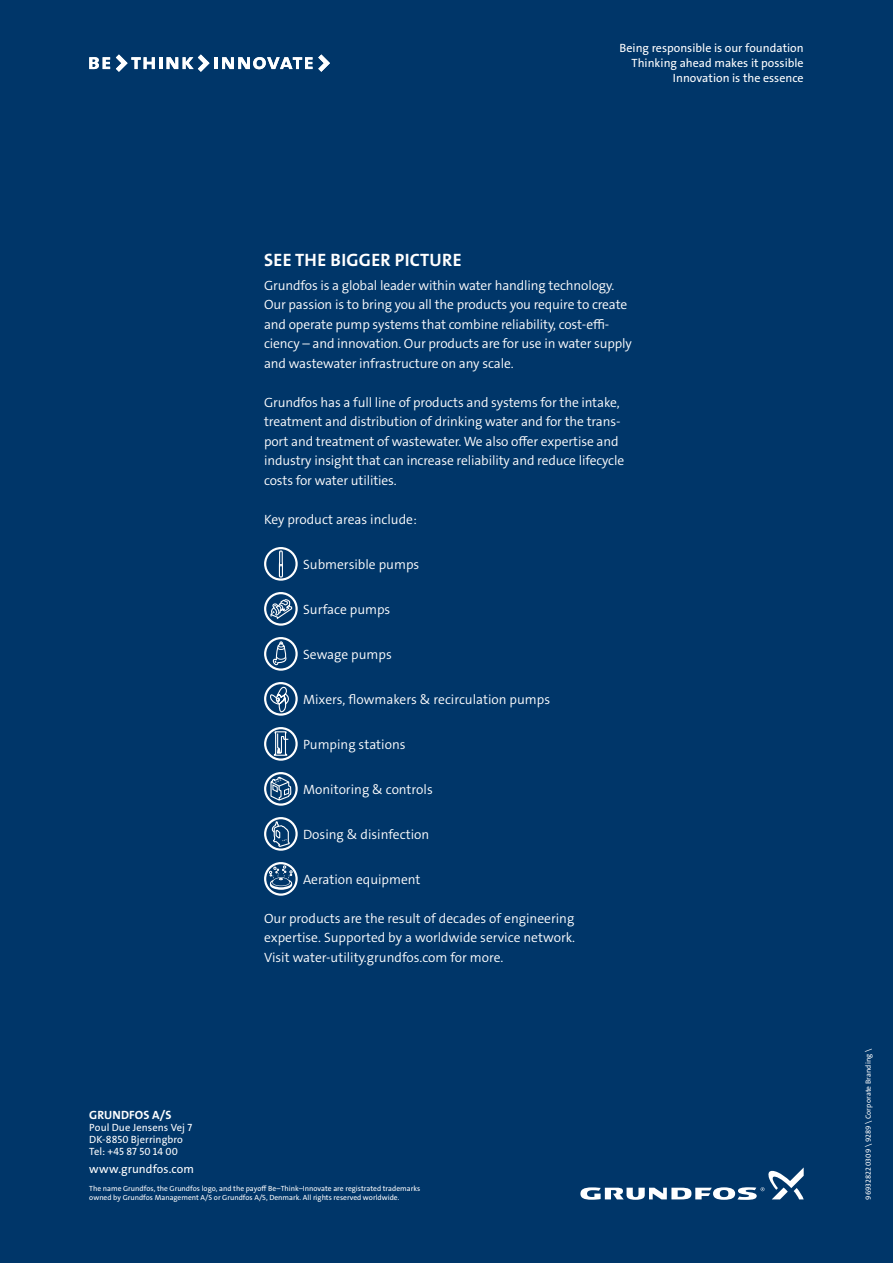
<style>
.page{position:relative;width:893px;height:1263px;background:#003669}
.page>*{position:absolute;margin:0;border:0;box-sizing:border-box;transform-origin:0 0}
.t1{font:18px "Grundfos The Sans OT 7 B";letter-spacing:.02em;color:#fff}
.t2{font:13.5px/19.5px "Grundfos The Sans OT 4 SL";letter-spacing:-.01em;color:#fff}
.t3{font:12px/15px "Grundfos The Sans OT 5 R";color:#fff;text-align:right}
.t4{font:12px "Grundfos The Sans OT 7 B";letter-spacing:.01em;color:#fff}
.t5{font:10.5px/12px "Grundfos The Sans OT 5 R";letter-spacing:.01em;color:#fff}
.t6{font:7.5px/9px "Grundfos The Sans OT 5 R";color:#fff}
</style>
<div class="page">
<svg style="left:89px;top:57px;width:21px;height:12px"></svg>
<svg style="left:116px;top:54px;width:196px;height:18px"></svg>
<svg style="left:318px;top:54px;width:12px;height:18px"></svg>
<svg style="left:580px;top:1167px;width:224px;height:33px"></svg>
<svg style="left:264px;top:547px;width:34px;height:34px"></svg>
<svg style="left:264px;top:592px;width:34px;height:34px"></svg>
<svg style="left:264px;top:637px;width:34px;height:34px"></svg>
<svg style="left:264px;top:682px;width:34px;height:34px"></svg>
<svg style="left:264px;top:727px;width:34px;height:34px"></svg>
<svg style="left:264px;top:772px;width:34px;height:34px"></svg>
<svg style="left:264px;top:817px;width:34px;height:34px"></svg>
<svg style="left:264px;top:862px;width:34px;height:34px"></svg>
<p class="t3" style="left:620px;top:41px;width:186px">Being responsible is our foundation<br>Thinking ahead makes it possible<br>Innovation is the essence</p>
<h1 class="t1" style="left:264px;top:248px;width:140px">SEE THE BIGGER PICT</h1>
<h1 class="t1" style="left:429px;top:248px;width:34px">URE</h1>
<p class="t2" style="left:264px;top:275px;width:370px">Grundfos is a global leader within water handling technology.<br>Our passion is to bring you all the products you require to create and operate pump systems that combine reliability, cost-effi&shy;ciency – and innovation. Our products are for use in water supply and wastewater infrastructure on any scale.</p>
<p class="t2" style="left:264px;top:392px;width:362px">Grundfos has a full line of products and systems for the intake, treatment and distribution of drinking water and for the trans&shy;port and treatment of wastewater. We also offer expertise and industry insight that can increase reliability and reduce lifecycle costs for water utilities.</p>
<p class="t2" style="left:264px;top:509px;width:154px">Key product areas include:</p>
<p class="t2" style="left:267px;top:554px;width:23px">S</p>
<p class="t2" style="left:310px;top:554px;width:111px">ubmersible pumps</p>
<p class="t2" style="left:267px;top:599px;width:23px">S</p>
<p class="t2" style="left:310px;top:599px;width:82px">urface pumps</p>
<p class="t2" style="left:303px;top:644px;width:90px">Sewage pumps</p>
<p class="t2" style="left:303px;top:689px;width:249px">Mixers, flowmakers &amp; recirculation pumps</p>
<p class="t2" style="left:267px;top:734px;width:23px">P</p>
<p class="t2" style="left:310px;top:734px;width:97px">umping stations</p>
<p class="t2" style="left:303px;top:779px;width:131px">Monitoring &amp; controls</p>
<p class="t2" style="left:303px;top:824px;width:128px">Dosing &amp; disinfection</p>
<p class="t2" style="left:303px;top:869px;width:119px">Aeration equipment</p>
<p class="t2" style="left:264px;top:908px;width:312px;text-align:justify">Our products are the result of decades of engineering expertise. Supported by a worldwide service network.<br>Visit water-utility.grundfos.com for more.</p>
<p class="t4" style="left:89px;top:1107px;width:83px">GRUNDFOS A/S</p>
<p class="t5" style="left:89px;top:1121px;width:104px">Poul Due Jensens Vej 7<br>DK-8850 Bjerringbro<br>Tel: +45 87 50 14 00</p>
<p class="t3" style="left:89px;top:1161px;width:106px">www.grundfos.com</p>
<p class="t6" style="left:89px;top:1184px;width:332px">The name Grundfos, the Grundfos logo, and the payoff Be–Think–Innovate are registrated trademarks owned by Grundfos Management A/S or Grundfos A/S, Denmark. All rights reserved worldwide.</p>
<p class="t6" style="left:864px;top:1200px;width:152px;rotate:-90deg">96932822 0309 \ 9289 \ Corporate Branding \</p>
</div>
